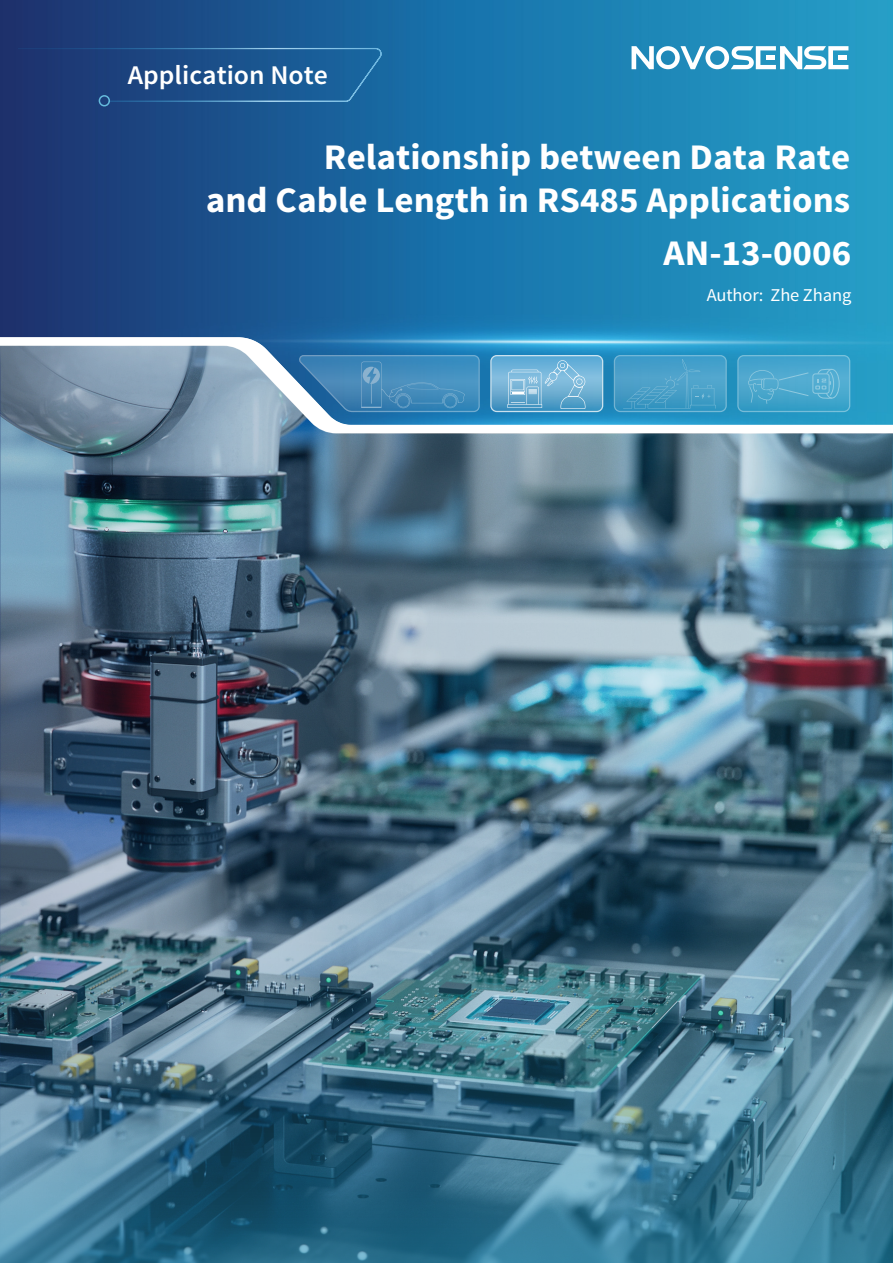
<style>
.page{position:relative;width:893px;height:1263px;background:#fff}
.page>*{position:absolute;margin:0;border:0;box-sizing:border-box;transform-origin:0 0}
.t1{font:700 36px/43.2px "Source Sans Pro";color:#fff;text-align:right}
.t2{font:600 27px "Source Sans Pro";color:#fff}
.t3{font:18px "Source Sans Pro";letter-spacing:-.005em;color:#fff}
</style>
<div class="page">
<img style="left:0;top:0;width:893px;height:337px">
<img style="left:0;top:433px;width:893px;height:830px">
<svg style="left:0;top:337px;width:893px;height:96px;background:#6ea4c2"></svg>
<svg style="left:18px;top:48px;width:364px;height:54px;background:#1d4f8a"></svg>
<div style="left:99px;top:95px;width:11px;height:11px;border:2px solid #65badc;border-radius:50%"></div>
<svg style="left:614px;top:356px;width:112px;height:55px"></svg>
<div style="left:614px;top:355px;width:113px;height:57px;border:1px solid #fff;border-radius:6px"></div>
<svg style="left:623px;top:359px;width:93px;height:49px;background:#489fc8"></svg>
<svg style="left:491px;top:356px;width:112px;height:55px;background:#65abd2"></svg>
<div style="left:490px;top:355px;width:113px;height:57px;border:1px solid #fff;border-radius:6px"></div>
<svg style="left:507px;top:360px;width:79px;height:49px;background:#7bb7d8"></svg>
<svg style="left:632px;top:46px;width:216px;height:23px"></svg>
<svg style="left:299px;top:355px;width:181px;height:57px;background:#498cbb"></svg>
<svg style="left:738px;top:356px;width:112px;height:55px;background:#42a3cb"></svg>
<div style="left:737px;top:355px;width:113px;height:57px;border:1px solid #fff;border-radius:6px"></div>
<svg style="left:748px;top:370px;width:61px;height:34px;background:#51aace"></svg>
<div style="left:812px;top:373px;width:17px;height:21px;border:1px solid #fff;border-radius:3px"></div>
<svg style="left:815px;top:369px;width:25px;height:31px"></svg>
<p class="t2" style="left:128px;top:58px;width:202px">Application Note</p>
<p class="t1" style="left:206px;top:136px;width:646px">Relationship between Data Rate<br>and Cable Length in RS485 Applications</p>
<p class="t1" style="left:664px;top:233px;width:189px">AN-13-0006</p>
<p class="t3" style="left:707px;top:284px;width:146px">Author: Zhe Zhang</p>
</div>
